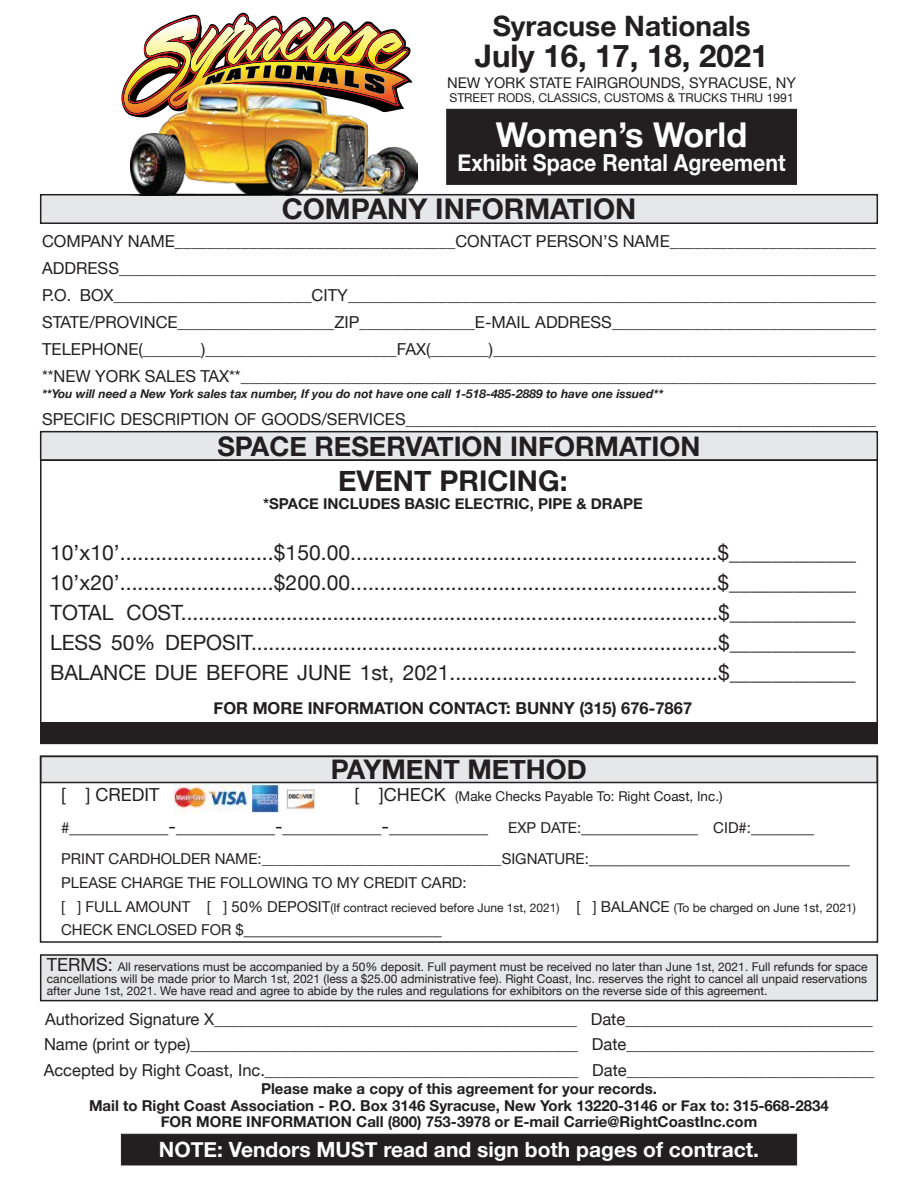
<style>
.page{position:relative;width:918px;height:1188px;background:#fff}
.page>*{position:absolute;margin:0;border:0;box-sizing:border-box;transform-origin:0 0}
.t1{font:700 34.2px "Helvetica Neue";color:#fff}
.t2{font:700 31.2px "Helvetica Neue";color:#231f20}
.t3{font:700 28.5px "Helvetica Neue";color:#231f20}
.t4{font:700 28.05px "Helvetica Neue";color:#231f20}
.t5{font:700 27px "Helvetica Neue";color:#231f20}
.t6{font:700 23.4px "Helvetica Neue";color:#fff;scale:.91 1}
.t7{font:21px/30px "Helvetica Neue";color:#231f20;text-align:justify}
.t8{font:700 21px "Helvetica Neue";color:#fff}
.t9{font:18px "Helvetica Neue";color:#231f20}
.t10{font:16.5px/27px "Helvetica Neue";color:#231f20;text-align:justify}
.t11{font:700 16.5px "Helvetica Neue";color:#231f20}
.t12{font:700 15px/16.5px "Helvetica Neue";color:#231f20;text-align:center}
.t13{font:15px/24px "Helvetica Neue";color:#231f20}
.t14{font:14.7px "Helvetica Neue";color:#231f20}
.t15{font:13.5px "Helvetica Neue";color:#231f20}
.t16{font:12.15px "Helvetica Neue";color:#231f20}
.t17{font:12px/12px "Helvetica Neue";color:#231f20;text-align:justify}
.t18{font:italic 700 12px "Helvetica Neue";color:#231f20}
.s1{font-size:18px}
.s2{font-size:15px}
.s3{font-size:19.5px}
</style>
<div class="page">
<div style="left:447px;top:109px;width:350px;height:76px;background:#231f20;border:1px solid #231f20"></div>
<div style="left:40px;top:194px;width:838px;height:30px;background:#e6e7e8;border:2px solid #231f20"></div>
<div style="left:40px;top:756px;width:838px;height:27px;background:#e6e7e8;border:2px solid #231f20"></div>
<div style="left:40px;top:431px;width:838px;height:30px;background:#e6e7e8;border:2px solid #231f20"></div>
<div style="left:40px;top:954px;width:838px;height:47px;background:#e6e7e8;border:2px solid #231f20"></div>
<div style="left:41px;top:722px;width:836px;height:22px;background:#231f20"></div>
<div style="left:40px;top:756px;width:838px;height:187px;border:2px solid #231f20"></div>
<div style="left:121px;top:1134px;width:676px;height:31px;background:#231f20;border:1px solid #231f20"></div>
<svg style="left:121px;top:12px;width:291px;height:100px"></svg>
<img style="left:126px;top:96px;width:286px;height:100px">
<img style="left:159px;top:85px;width:241px;height:48px">
<img style="left:131px;top:133px;width:287px;height:63px">
<img style="left:141px;top:89px;width:242px;height:98px">
<img style="left:174px;top:785px;width:140px;height:27px">
<h3 class="t4" style="left:493px;top:4px;width:259px">Syracuse Nationals</h3>
<h2 class="t2" style="left:475px;top:31px;width:295px">July 16, 17, 18, 2021</h2>
<p class="t14" style="left:447px;top:72px;width:351px">NEW YORK STATE FAIRGROUNDS, SYRACUSE, NY</p>
<p class="t16" style="left:449px;top:89px;width:346px">STREET RODS, CLASSICS, CUSTOMS &amp; TRUCKS THRU 1991</p>
<h1 class="t1" style="left:496px;top:108px;width:253px">Women’s World</h1>
<h3 class="t6" style="left:458px;top:145px;width:362px">Exhibit Space Rental Agreement</h3>
<h3 class="t3" style="left:282px;top:187px;width:356px">COMPANY INFORMATION</h3>
<p class="t10" style="left:42px;top:228px;width:836px">COMPANY NAME__________________________________CONTACT PERSON’S NAME_________________________ ADDRESS___________________________________________________________________________________________ P.O. BOX________________________CITY________________________________________________________________ STATE/PROVINCE___________________ZIP______________E-MAIL ADDRESS________________________________ TELEPHONE(_______)_______________________FAX(_______)______________________________________________ **NEW YORK SALES TAX**_____________________________________________________________________________</p>
<p class="t18" style="left:42px;top:384px;width:623px">**You will need a New York sales tax number, If you do not have one call 1-518-485-2889 to have one issued**</p>
<p class="t10" style="left:42px;top:407px;width:836px">SPECIFIC DESCRIPTION OF GOODS/SERVICES_________________________________________________________</p>
<h3 class="t5" style="left:217px;top:425px;width:485px">SPACE RESERVATION INFORMATION</h3>
<h3 class="t3" style="left:338px;top:459px;width:231px">EVENT PRICING:</h3>
<p class="t12" style="left:263px;top:496px;width:381px">*SPACE INCLUDES BASIC ELECTRIC, PIPE &amp; DRAPE</p>
<p class="t7" style="left:50px;top:539px;width:808px">10’x10’..........................$150.00..............................................................$____________ 10’x20’..........................$200.00..............................................................$____________ TOTAL COST............................................................................................$____________ LESS 50% DEPOSIT................................................................................$____________ BALANCE DUE BEFORE JUNE 1st, 2021..............................................$____________</p>
<p class="t11" style="left:214px;top:695px;width:480px">FOR MORE INFORMATION CONTACT: BUNNY (315) 676-7867</p>
<h3 class="t5" style="left:331px;top:748px;width:258px">PAYMENT METHOD</h3>
<p class="t9" style="left:61px;top:782px;width:100px">[ ] CREDIT</p>
<p class="t15" style="left:355px;top:787px;width:370px"><span class="s1">[ ]CHECK</span> (Make Checks Payable To: Right Coast, Inc.)</p>
<p class="t9" style="left:61px;top:814px;width:754px"><span class="s2">#</span>___________<span class="s3">-</span>___________<span class="s3">-</span>___________<span class="s3">-</span>___________ <span class="s2">EXP DATE:</span>_____________ <span class="s2">CID#:</span>_______</p>
<p class="t13" style="left:61px;top:848px;width:790px">PRINT CARDHOLDER NAME:________________________________SIGNATURE:<span class="s1">_____________________________<br></span>PLEASE CHARGE THE FOLLOWING TO MY CREDIT CARD:</p>
<p class="t17" style="left:61px;top:903px;width:796px"><span class="s2">[ ] FULL AMOUNT [ ] 50% DEPOSIT</span>(If contract recieved before June 1st, 2021) <span class="s2">[ ] BALANCE</span> (To be charged on June 1st, 2021)</p>
<p class="t9" style="left:61px;top:916px;width:382px"><span class="s2">CHECK ENCLOSED FOR $</span>______________________</p>
<p class="t17" style="left:47px;top:961px;width:822px"><span class="s1">TERMS:</span> All reservations must be accompanied by a 50% deposit. Full payment must be received no later than June 1st, 2021. Full refunds for space cancellations will be made prior to March 1st, 2021 (less a $25.00 administrative fee). Right Coast, Inc. reserves the right to cancel all unpaid reservations after June 1st, 2021. We have read and agree to abide by the rules and regulations for exhibitors on the reverse side of this agreement.</p>
<p class="t10" style="left:44px;top:1007px;width:832px;line-height:25.5px">Authorized Signature X____________________________________________ Date______________________________ Name (print or type)_______________________________________________ Date______________________________ Accepted by Right Coast, Inc.______________________________________ Date______________________________</p>
<p class="t12" style="left:89px;top:1081px;width:741px">Please make a copy of this agreement for your records.<br>Mail to Right Coast Association - P.O. Box 3146 Syracuse, New York 13220-3146 or Fax to: 315-668-2834<br>FOR MORE INFORMATION Call (800) 753-3978 or E-mail Carrie@RightCoastInc.com</p>
<p class="t8" style="left:159px;top:1133px;width:602px">NOTE: Vendors MUST read and sign both pages of contract.</p>
</div>
